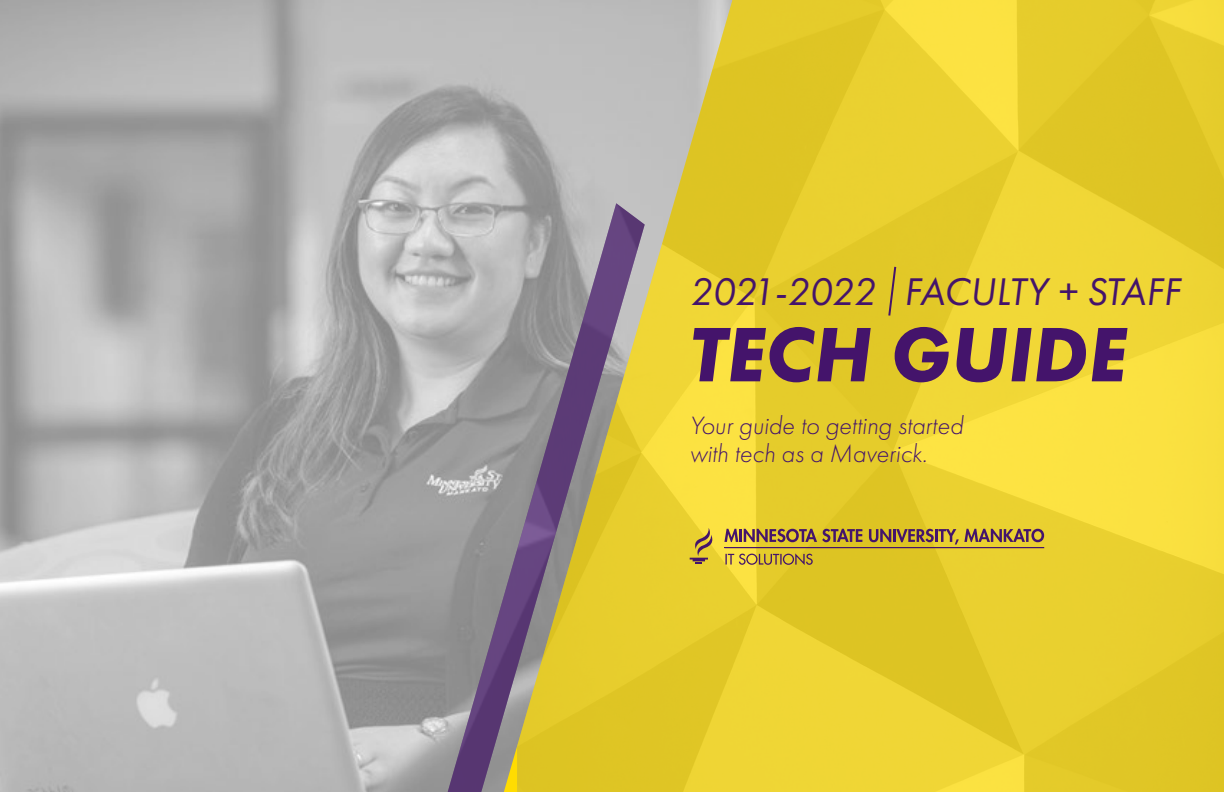
<style>
.page{position:relative;width:1224px;height:792px;background:#fff}
.page>*{position:absolute;margin:0;border:0;box-sizing:border-box;transform-origin:0 0}
.Header1{font:italic 700 80px "Futura PT";color:#44146b}
.t1{font:italic 40px "Futura PT";letter-spacing:-.025em;color:#44146b}
.t2{font:italic 300 26px "Futura PT";color:#44146b}
</style>
<div class="page">
<img style="left:0;top:0;width:504px;height:792px">
<img style="left:518px;top:0;width:706px;height:792px">
<svg style="left:725px;top:553px;width:88px;height:12px"></svg>
<hr style="left:724px;top:547px;width:320px;height:1px;background:#44146b">
<svg style="left:724px;top:529px;width:138px;height:13px;background:#96714b"></svg>
<svg style="left:869px;top:529px;width:175px;height:16px;background:#a68344"></svg>
<svg style="left:690px;top:528px;width:22px;height:36px"></svg>
<svg style="left:887px;top:265px;width:10px;height:53px"></svg>
<img style="left:448px;top:203px;width:197px;height:589px">
<p class="t1" style="left:690px;top:268px;width:492px">2021-2022 FACULTY + STAFF</p>
<p class="Header1" style="left:690px;top:305px;width:439px">TECH GUIDE</p>
<p class="t2" style="left:690px;top:410px;width:275px">Your guide to getting started</p>
<p class="t2" style="left:690px;top:438px;width:239px">with tech as a Maverick.</p>
</div>
